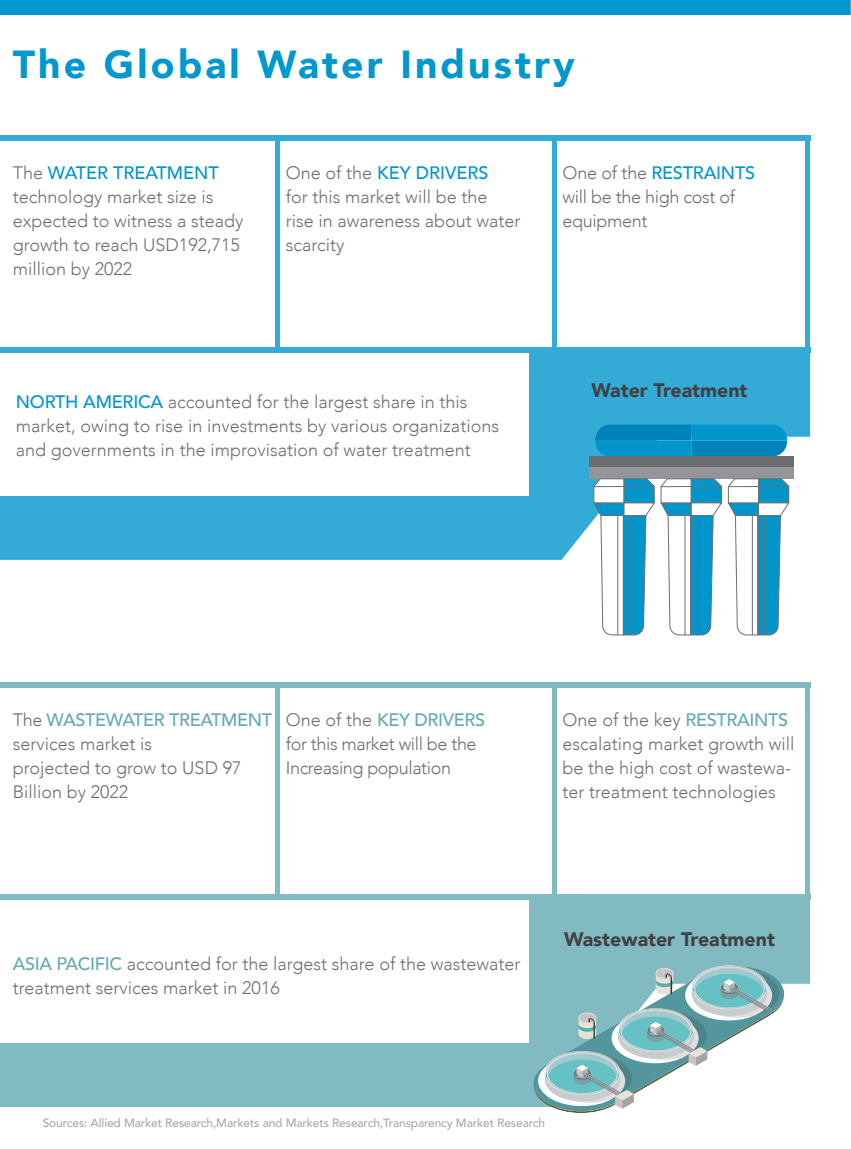
<style>
.page{position:relative;width:851px;height:1149px;background:#fff}
.page>*{position:absolute;margin:0;border:0;box-sizing:border-box;transform-origin:0 0}
.t1{font:900 39px "Avenir";letter-spacing:.08em;color:#0098cf}
.t2{font:900 19.5px "Avenir";color:#414042}
.t3{font:300 18px/24px "Avenir";color:#6d6e71}
.t4{font:300 18px/24px "Avenir";letter-spacing:-.025em;color:#6d6e71}
.t5{font:300 18px/24px "Avenir";letter-spacing:-.02em;color:#6d6e71}
.t6{font:500 12px "Avenir";letter-spacing:-.01em;color:#a7a9ac}
.s1{font-weight:500;color:#0096cc}
.s2{font-weight:500;color:#62abb2}
</style>
<div class="page">
<div style="left:0;top:0;width:850px;height:14px;background:#0098cf"></div>
<div style="left:0;top:352px;width:810px;height:207px;background:#33abd6"></div>
<div style="left:0;top:349px;width:529px;height:146px;background:#fff"></div>
<hr style="left:275px;top:138px;width:4px;height:211px;background:#33abd6">
<div style="left:0;top:346px;width:810px;height:6px;background:#33abd6"></div>
<div style="left:0;top:135px;width:810px;height:6px;background:#33abd6"></div>
<hr style="left:552px;top:138px;width:4px;height:211px;background:#33abd6">
<div style="left:805px;top:135px;width:5px;height:211px;background:#33abd6"></div>
<div style="left:0;top:899px;width:810px;height:207px;background:#81bbc1"></div>
<div style="left:0;top:895px;width:529px;height:147px;background:#fff"></div>
<hr style="left:275px;top:685px;width:4px;height:210px;background:#81bbc1">
<div style="left:0;top:893px;width:810px;height:6px;background:#81bbc1"></div>
<div style="left:0;top:682px;width:810px;height:6px;background:#81bbc1"></div>
<hr style="left:552px;top:685px;width:4px;height:210px;background:#81bbc1">
<div style="left:805px;top:682px;width:5px;height:217px;background:#81bbc1"></div>
<svg style="left:850px;top:0;width:1px;height:14px"></svg>
<svg style="left:595px;top:424px;width:192px;height:32px;background:#058fc5"></svg>
<div style="left:589px;top:456px;width:204px;height:11px;background:#6d6e71"></div>
<div style="left:589px;top:467px;width:204px;height:11px;background:#939598"></div>
<svg style="left:592px;top:478px;width:198px;height:157px"></svg>
<hr style="left:728px;top:486px;width:60px;height:1px;background:#6d6e71">
<hr style="left:751px;top:515px;width:1px;height:119px;background:#6d6e71">
<hr style="left:757px;top:515px;width:1px;height:119px;background:#6d6e71">
<hr style="left:764px;top:515px;width:1px;height:119px;background:#6d6e71">
<svg style="left:528px;top:962px;width:260px;height:151px"></svg>
<h1 class="t1" style="left:13px;top:31px;width:563px">The Global Water Industry</h1>
<p class="t3" style="left:13px;top:161px;width:232px">The <span class="s1">WATER TREATMENT </span>technology market size is expected to witness a steady growth to reach USD192,715 million by 2022</p>
<p class="t3" style="left:286px;top:161px;width:236px">One of the <span class="s1">KEY DRIVERS<br></span>for this market will be the<br>rise in awareness about water scarcity</p>
<p class="t5" style="left:562px;top:161px;width:194px">One of the <span class="s1">RESTRAINTS </span>will be the high cost of equipment</p>
<p class="t3" style="left:16px;top:390px;width:484px"><span class="s1">NORTH AMERICA</span> accounted for the largest share in this market, owing to rise in investments by various organizations and governments in the improvisation of water treatment</p>
<p class="t2" style="left:591px;top:373px;width:157px">Water Treatment</p>
<p class="t3" style="left:13px;top:707px;width:261px">The <span class="s2">WASTEWATER TREATMENT </span>services market is<br>projected to grow to USD 97<br>Billion by 2022</p>
<p class="t4" style="left:286px;top:707px;width:201px">One of the <span class="s2">KEY DRIVERS </span>for this market will be the<br>Increasing population</p>
<p class="t3" style="left:562px;top:707px;width:233px">One of the key <span class="s2">RESTRAINTS </span>escalating market growth will be the high cost of wastewa&shy;ter treatment technologies</p>
<p class="t2" style="left:564px;top:922px;width:212px">Wastewater Treatment</p>
<p class="t3" style="left:13px;top:951px;width:509px"><span class="s2">ASIA PACIFIC</span> accounted for the largest share of the wastewater treatment services market in 2016</p>
<p class="t6" style="left:43px;top:1112px;width:504px">Sources: Allied Market Research,Markets and Markets Research,Transparency Market Research</p>
</div>
